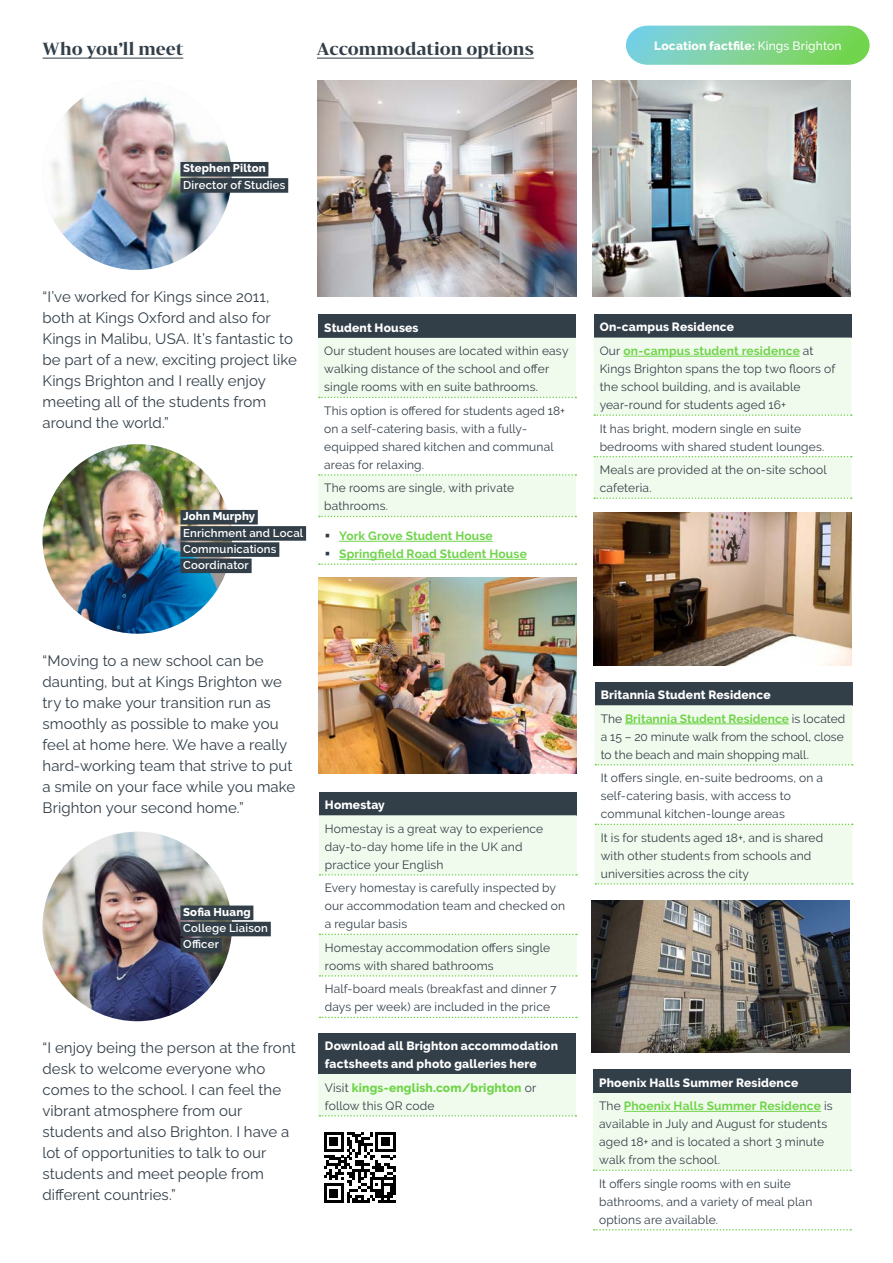
<style>
.page{position:relative;width:893px;height:1263px;background:#fff}
.page>*{position:absolute;margin:0;border:0;box-sizing:border-box;transform-origin:0 0}
.t1{font:700 16.5px "Bw Darius";letter-spacing:-.005em;color:#323e48}
.t2{font:15px/21px "Raleway v 4020 Regular";letter-spacing:.005em;color:#323e48}
.t3{font:12px/18px "Raleway";letter-spacing:.015em;color:#323e48}
.t4{font:800 12px/23.5px "Raleway";letter-spacing:.015em;color:#fff}
.t5{font:700 12px/23.5px "Raleway";letter-spacing:.015em;color:#70d44b}
.t6{font:800 12px/18px "Raleway";letter-spacing:.015em;color:#70d44b}
.t7{font:600 11.4px/16.2px "Raleway";letter-spacing:.015em;color:#fff}
.t8{font:800 11.4px "Raleway";letter-spacing:.015em;color:#fff}
.s1{font-weight:500}
.s2{font-weight:800;color:#fff}
.s3{font-weight:400;color:#323e48}
.s4{font-weight:700;color:#70d44b}
</style>
<div class="page">
<hr style="left:317px;top:58px;width:217px;height:1px;background:#323e48">
<hr style="left:43px;top:58px;width:140px;height:1px;background:#323e48">
<svg style="left:626px;top:26px;width:244px;height:39px;background:#82d59b"></svg>
<div style="left:319px;top:1033px;width:257px;height:41px;background:#323e48"></div>
<div style="left:319px;top:1074px;width:257px;height:42px;background:#f1fbed"></div>
<svg style="left:319px;top:1115px;width:257px;height:1px"></svg>
<div style="left:595px;top:682px;width:257px;height:23px;background:#323e48"></div>
<svg style="left:595px;top:705px;width:257px;height:178px;fill:#f1fbed"></svg>
<svg style="left:595px;top:764px;width:258px;height:1px"></svg>
<svg style="left:595px;top:823px;width:258px;height:2px"></svg>
<svg style="left:595px;top:883px;width:258px;height:2px"></svg>
<hr style="left:625px;top:723px;width:164px;height:1px;background:#70d44b">
<div style="left:594px;top:314px;width:257px;height:24px;background:#323e48"></div>
<svg style="left:594px;top:338px;width:258px;height:161px"></svg>
<hr style="left:623px;top:356px;width:177px;height:1px;background:#70d44b">
<div style="left:318px;top:314px;width:258px;height:24px;background:#323e48"></div>
<svg style="left:318px;top:338px;width:258px;height:178px;fill:#f1fbed"></svg>
<svg style="left:319px;top:397px;width:257px;height:1px"></svg>
<svg style="left:319px;top:474px;width:257px;height:2px"></svg>
<svg style="left:319px;top:516px;width:257px;height:1px"></svg>
<svg style="left:319px;top:563px;width:257px;height:2px"></svg>
<hr style="left:339px;top:541px;width:154px;height:1px;background:#70d44b">
<hr style="left:339px;top:559px;width:188px;height:1px;background:#70d44b">
<div style="left:319px;top:792px;width:258px;height:23px;background:#323e48"></div>
<svg style="left:319px;top:815px;width:258px;height:162px"></svg>
<svg style="left:319px;top:1017px;width:258px;height:1px"></svg>
<img style="left:318px;top:80px;width:259px;height:216px">
<img style="left:594px;top:513px;width:257px;height:152px">
<img style="left:592px;top:80px;width:258px;height:216px">
<img style="left:318px;top:578px;width:258px;height:196px">
<img style="left:42px;top:80px;width:190px;height:190px;border-radius:95px">
<img style="left:43px;top:444px;width:189px;height:190px;border-radius:95px">
<img style="left:43px;top:832px;width:189px;height:189px;border-radius:95px">
<div style="left:180px;top:162px;width:88px;height:15px;background:#323e48"></div>
<div style="left:180px;top:178px;width:108px;height:15px;background:#323e48"></div>
<div style="left:180px;top:510px;width:78px;height:14px;background:#323e48"></div>
<div style="left:180px;top:526px;width:126px;height:15px;background:#323e48"></div>
<div style="left:180px;top:542px;width:99px;height:15px;background:#323e48"></div>
<div style="left:180px;top:558px;width:72px;height:15px;background:#323e48"></div>
<div style="left:180px;top:905px;width:73px;height:15px;background:#323e48"></div>
<div style="left:180px;top:922px;width:91px;height:14px;background:#323e48"></div>
<div style="left:180px;top:938px;width:42px;height:14px;background:#323e48"></div>
<div style="left:593px;top:1069px;width:258px;height:24px;background:#323e48"></div>
<div style="left:593px;top:1093px;width:258px;height:77px;background:#f1fbed"></div>
<svg style="left:594px;top:1169px;width:257px;height:2px"></svg>
<svg style="left:594px;top:1229px;width:257px;height:1px"></svg>
<hr style="left:624px;top:1111px;width:197px;height:1px;background:#70d44b">
<img style="left:592px;top:900px;width:258px;height:153px">
<svg style="left:324px;top:1132px;width:71px;height:71px"></svg>
<h1 class="t1" style="left:43px;top:37px;width:142px">Who you’ll meet</h1>
<h1 class="t1" style="left:317px;top:37px;width:218px">Accommodation options</h1>
<p class="t4" style="left:654px;top:35px;width:189px">Location factfile: <span class="s1">Kings Brighton</span></p>
<p class="t8" style="left:183px;top:162px;width:84px">Stephen Pilton</p>
<p class="t7" style="left:183px;top:177px;width:104px">Director of Studies</p>
<p class="t2" style="left:43px;top:285px;width:256px">“I’ve worked for Kings since 2011, both at Kings Oxford and also for<br>Kings in Malibu, USA. It’s fantastic to be part of a new, exciting project like<br>Kings Brighton and I really enjoy meeting all of the students from around the world.”</p>
<p class="t8" style="left:183px;top:510px;width:74px">John Murphy</p>
<p class="t7" style="left:183px;top:525px;width:122px">Enrichment and Local<br>Communications<br>Coordinator</p>
<p class="t4" style="left:324px;top:316px;width:96px">Student Houses</p>
<p class="t3" style="left:324px;top:342px;width:246px">Our student houses are located within easy walking distance of the school and offer single rooms with en suite bathrooms.</p>
<p class="t3" style="left:324px;top:401px;width:242px">This option is offered for students aged 18+ on a self-catering basis, with a fully&shy;equipped shared kitchen and communal areas for relaxing.</p>
<p class="t3" style="left:324px;top:479px;width:191px">The rooms are single, with private bathrooms.</p>
<p class="t5" style="left:339px;top:527px;width:189px;line-height:18px">York Grove Student House<br>Springfield Road Student House</p>
<p class="t5" style="left:600px;top:315px;width:215px"><span class="s2">On-campus Residence<br></span><span class="s3">Our</span> on-campus student residence <span class="s3">at</span></p>
<p class="t3" style="left:600px;top:360px;width:237px">Kings Brighton spans the top two floors of the school building, and is available year-round for students aged 16+</p>
<p class="t3" style="left:600px;top:419px;width:226px">It has bright, modern single en suite bedrooms with shared student lounges.</p>
<p class="t3" style="left:600px;top:461px;width:229px">Meals are provided at the on-site school cafeteria.</p>
<p class="t2" style="left:43px;top:648px;width:254px">“Moving to a new school can be daunting, but at Kings Brighton we try to make your transition run as smoothly as possible to make you feel at home here. We have a really hard-working team that strive to put a smile on your face while you make<br>Brighton your second home.”</p>
<p class="t8" style="left:183px;top:905px;width:69px">Sofia Huang</p>
<p class="t7" style="left:183px;top:920px;width:86px">College Liaison<br>Officer</p>
<p class="t2" style="left:43px;top:1036px;width:255px">“I enjoy being the person at the front desk to welcome everyone who comes to the school. I can feel the vibrant atmosphere from our students and also Brighton. I have a lot of opportunities to talk to our students and meet people from different countries.”</p>
<p class="t4" style="left:325px;top:793px;width:62px">Homestay</p>
<p class="t3" style="left:325px;top:819px;width:220px">Homestay is a great way to experience day-to-day home life in the UK and practice your English</p>
<p class="t3" style="left:325px;top:879px;width:242px">Every homestay is carefully inspected by our accommodation team and checked on a regular basis</p>
<p class="t3" style="left:325px;top:938px;width:227px">Homestay accommodation offers single rooms with shared bathrooms</p>
<p class="t3" style="left:325px;top:980px;width:233px">Half-board meals (breakfast and dinner 7 days per week) are included in the price</p>
<p class="t4" style="left:325px;top:1037px;width:235px;line-height:18px">Download all Brighton accommodation factsheets and photo galleries here</p>
<p class="t6" style="left:325px;top:1078px;width:213px"><span class="s3">Visit</span> kings-english.com/brighton <span class="s3">or follow this QR code</span></p>
<p class="t4" style="left:601px;top:683px;width:246px">Britannia Student Residence<br><span class="s3">The</span> <span class="s4">Britannia Student Residence</span> <span class="s3">is located</span></p>
<p class="t3" style="left:601px;top:727px;width:245px">a 15 – 20 minute walk from the school, close to the beach and main shopping mall.</p>
<p class="t3" style="left:601px;top:769px;width:224px">It offers single, en-suite bedrooms, on a self-catering basis, with access to communal kitchen-lounge areas</p>
<p class="t3" style="left:601px;top:828px;width:224px">It is for students aged 18+, and is shared with other students from schools and universities across the city</p>
<p class="t4" style="left:599px;top:1071px;width:235px">Phoenix Halls Summer Residence<br><span class="s3">The</span> <span class="s4">Phoenix Halls Summer Residence</span> <span class="s3">is</span></p>
<p class="t3" style="left:599px;top:1115px;width:230px">available in July and August for students aged 18+ and is located a short 3 minute walk from the school.</p>
<p class="t3" style="left:599px;top:1174px;width:215px">It offers single rooms with en suite bathrooms, and a variety of meal plan options are available.</p>
</div>
